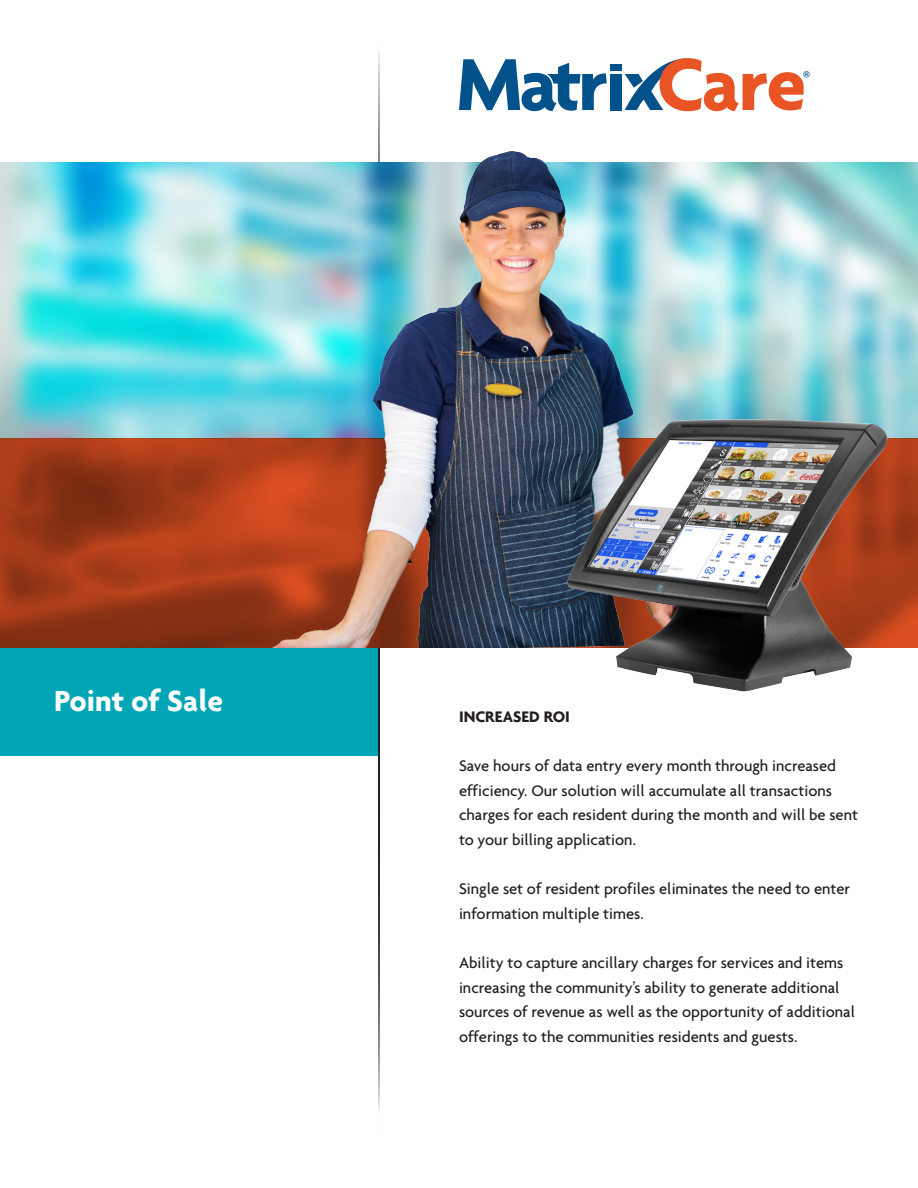
<style>
.page{position:relative;width:918px;height:1188px;background:#fff}
.page>*{position:absolute;margin:0;border:0;box-sizing:border-box;transform-origin:0 0}
.t1{font:700 31.5px "Agenda";color:#fff}
.t2{font:500 16.5px/24.6px "Agenda";color:#231f20}
.t3{font:700 16.5px "Agenda";color:#231f20}
.t4{font:700 8.55px "Rockwell";color:#01518a}
</style>
<div class="page">
<svg style="left:378px;top:50px;width:1px;height:1062px"></svg>
<img style="left:0;top:162px;width:918px;height:276px">
<div style="left:610px;top:74px;width:12px;height:36px;background:#01518a"></div>
<div style="left:610px;top:64px;width:12px;height:7px;background:#01518a"></div>
<svg style="left:459px;top:59px;width:148px;height:52px"></svg>
<svg style="left:625px;top:58px;width:179px;height:53px"></svg>
<svg style="left:0;top:438px;width:918px;height:210px;background:#9e3918"></svg>
<div style="left:0;top:648px;width:378px;height:108px;background:#00a5b6"></div>
<img style="left:254px;top:146px;width:471px;height:502px">
<img style="left:558px;top:394px;width:342px;height:298px">
<p class="t4" style="left:804px;top:69px;width:8px">®</p>
<p class="t1" style="left:54px;top:681px;width:170px">Point of Sale</p>
<p class="t3" style="left:459px;top:707px;width:113px">INCREASED ROI</p>
<p class="t2" style="left:459px;top:753px;width:401px">Save hours of data entry every month through increased efficiency. Our solution will accumulate all transactions charges for each resident during the month and will be sent to your billing application.</p>
<p class="t2" style="left:459px;top:876px;width:393px">Single set of resident profiles eliminates the need to enter information multiple times.</p>
<p class="t2" style="left:459px;top:950px;width:398px">Ability to capture ancillary charges for services and items increasing the community’s ability to generate additional sources of revenue as well as the opportunity of additional offerings to the communities residents and guests.</p>
</div>
